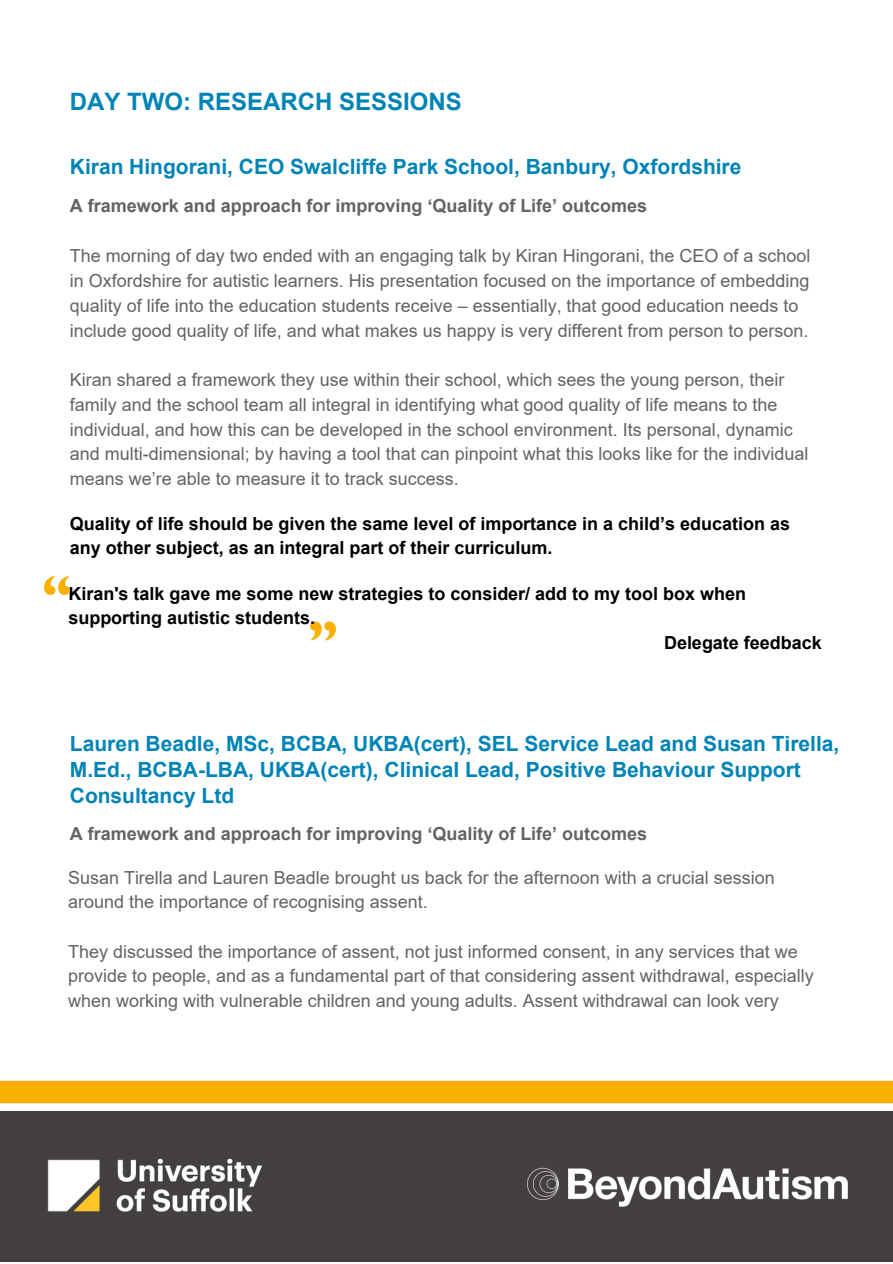
<style>
.page{position:relative;width:893px;height:1264px;background:#fff}
.page>*{position:absolute;margin:0;border:0;box-sizing:border-box;transform-origin:0 0}
.t1{font:700 24px "Arial";color:#0084b6}
.t2{font:700 21px/25.8px "Arial";color:#0084b6}
.t3{font:18px/24.8px "Arial";color:#636362}
.t4{font:700 18px/24.8px "Arial";color:#000}
.t5{font:700 18px "Arial";color:#636362}
</style>
<div class="page">
<div style="left:0;top:1080px;width:892px;height:23px;background:#f9b000"></div>
<div style="left:0;top:1111px;width:892px;height:150px;background:#444041"></div>
<img style="left:496px;top:1136px;width:382px;height:100px">
<svg style="left:310px;top:621px;width:26px;height:19px"></svg>
<svg style="left:44px;top:576px;width:26px;height:19px"></svg>
<p class="t1" style="left:70px;top:89px;width:393px">DAY TWO: RESEARCH SESSIONS</p>
<p class="t2" style="left:70px;top:154px;width:673px">Kiran Hingorani, CEO Swalcliffe Park School, Banbury, Oxfordshire</p>
<p class="t5" style="left:70px;top:196px;width:578px">A framework and approach for improving ‘Quality of Life’ outcomes</p>
<p class="t3" style="left:70px;top:244px;width:742px">The morning of day two ended with an engaging talk by Kiran Hingorani, the CEO of a school in Oxfordshire for autistic learners. His presentation focused on the importance of embedding quality of life into the education students receive – essentially, that good education needs to include good quality of life, and what makes us happy is very different from person to person.</p>
<p class="t3" style="left:70px;top:367px;width:740px">Kiran shared a framework they use within their school, which sees the young person, their family and the school team all integral in identifying what good quality of life means to the individual, and how this can be developed in the school environment. Its personal, dynamic and multi-dimensional; by having a tool that can pinpoint what this looks like for the individual means we’re able to measure it to track success.</p>
<p class="t4" style="left:70px;top:511px;width:721px">Quality of life should be given the same level of importance in a child’s education as any other subject, as an integral part of their curriculum.</p>
<p class="t4" style="left:68px;top:581px;width:679px">Kiran's talk gave me some new strategies to consider/ add to my tool box when supporting autistic students.</p>
<p class="t4" style="left:664px;top:630px;width:159px">Delegate feedback</p>
<p class="t2" style="left:70px;top:731px;width:771px">Lauren Beadle, MSc, BCBA, UKBA(cert), SEL Service Lead and Susan Tirella,<br>M.Ed., BCBA-LBA, UKBA(cert), Clinical Lead, Positive Behaviour Support<br>Consultancy Ltd</p>
<p class="t5" style="left:70px;top:823px;width:578px">A framework and approach for improving ‘Quality of Life’ outcomes</p>
<p class="t3" style="left:68px;top:864px;width:708px">Susan Tirella and Lauren Beadle brought us back for the afternoon with a crucial session around the importance of recognising assent.</p>
<p class="t3" style="left:68px;top:939px;width:747px">They discussed the importance of assent, not just informed consent, in any services that we provide to people, and as a fundamental part of that considering assent withdrawal, especially when working with vulnerable children and young adults. Assent withdrawal can look very</p>
</div>
